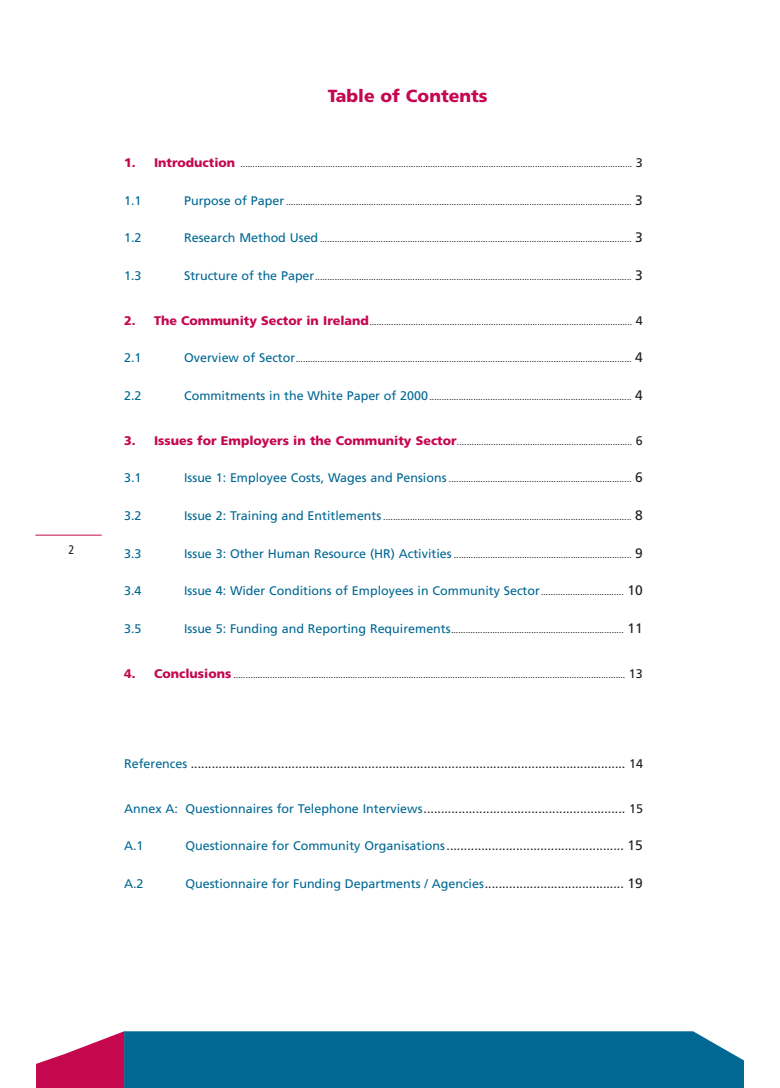
<style>
.page{position:relative;width:780px;height:1088px;background:#fff}
.page>*{position:absolute;margin:0;border:0;box-sizing:border-box;transform-origin:0 0}
.t1{font:900 17.5px "Frutiger";color:#c50750}
.t2{font:12.5px "Frutiger";color:#231f20}
.t3{font:12.5px "Frutiger";color:#006893}
.t4{font:condensed 12.5px "Frutiger";color:#231f20}
.t5{font:8.75px "Frutiger";color:#231f20}
.s1{font-weight:900;font-size:12.5px;color:#c50750}
.s2{font-size:12.5px}
.s3{font-size:12.5px;color:#006893}
.s4{font-size:13.75px}
.s5{font-size:8.75px;color:#231f20}
.s6{font-size:13.75px;color:#231f20}
.s7{color:#006893}
.s8{color:#231f20}
</style>
<div class="page">
<hr style="left:35px;top:535px;width:67px;height:1px;background:#c50750">
<div style="left:124px;top:1031px;width:620px;height:57px;background:#006893"></div>
<svg style="left:36px;top:1031px;width:88px;height:57px"></svg>
<h2 class="t4" style="left:68px;top:544px;width:7px">2</h2>
<h1 class="t1" style="left:328px;top:89px;width:161px">Table of Contents</h1>
<p class="t5" style="left:124px;top:161px;width:520px"><span class="s1">1. Introduction</span> ................................................................................................................................................................. <span class="s2">3</span></p>
<h2 class="t3" style="left:124px;top:196px;width:19px">1.1</h2>
<p class="t5" style="left:184px;top:198px;width:460px"><span class="s3">Purpose of Paper</span> .............................................................................................................................................. <span class="s4">3</span></p>
<h2 class="t3" style="left:124px;top:233px;width:19px">1.2</h2>
<p class="t5" style="left:184px;top:236px;width:460px"><span class="s3">Research Method Used</span> ................................................................................................................................ <span class="s4">3</span></p>
<h2 class="t3" style="left:124px;top:271px;width:19px">1.3</h2>
<p class="t5" style="left:184px;top:273px;width:460px"><span class="s3">Structure of the Paper</span>.................................................................................................................................. <span class="s4">3</span></p>
<p class="t5" style="left:124px;top:318px;width:520px"><span class="s1">2. The Community Sector in Ireland</span>............................................................................................................ <span class="s2">4</span></p>
<h2 class="t3" style="left:124px;top:353px;width:19px">2.1</h2>
<p class="t5" style="left:184px;top:356px;width:460px"><span class="s3">Overview of Sector</span>.......................................................................................................................................... <span class="s4">4</span></p>
<h2 class="t3" style="left:124px;top:391px;width:19px">2.2</h2>
<p class="t5" style="left:184px;top:393px;width:460px"><span class="s3">Commitments in the White Paper of 2000</span> ................................................................................... <span class="s4">4</span></p>
<p class="t5" style="left:124px;top:438px;width:520px"><span class="s1">3. Issues for Employers in the Community Sector</span>........................................................................ <span class="s2">6</span></p>
<h2 class="t3" style="left:124px;top:473px;width:19px">3.1</h2>
<p class="t5" style="left:184px;top:476px;width:460px"><span class="s3">Issue 1: Employee Costs, Wages and Pensions</span> ........................................................................... <span class="s4">6</span></p>
<h2 class="t3" style="left:124px;top:511px;width:19px">3.2</h2>
<p class="t5" style="left:184px;top:513px;width:460px"><span class="s3">Issue 2: Training and Entitlements</span> ...................................................................................................... <span class="s4">8</span></p>
<h2 class="t3" style="left:124px;top:548px;width:19px">3.3</h2>
<p class="t5" style="left:184px;top:551px;width:460px"><span class="s3">Issue 3: Other Human Resource (HR) Activities</span> ......................................................................... <span class="s4">9</span></p>
<h2 class="t3" style="left:124px;top:586px;width:19px">3.4</h2>
<h2 class="t3" style="left:184px;top:586px;width:460px">Issue 4: Wider Conditions of Employees in Community Sector<span class="s5">..................................</span> <span class="s6">10</span></h2>
<h2 class="t3" style="left:124px;top:623px;width:19px">3.5</h2>
<p class="t5" style="left:184px;top:626px;width:460px"><span class="s3">Issue 5: Funding and Reporting Requirements</span>....................................................................... <span class="s4">11</span></p>
<p class="t5" style="left:124px;top:671px;width:520px"><span class="s1">4. Conclusions</span> ................................................................................................................................................................. <span class="s2">13</span></p>
<h2 class="t2" style="left:124px;top:758px;width:520px"><span class="s7">References</span> ............................................................................................................................. 14</h2>
<h2 class="t2" style="left:124px;top:803px;width:520px"><span class="s7">Annex A: Questionnaires for Telephone Interviews</span>.......................................................... 15</h2>
<h2 class="t3" style="left:124px;top:841px;width:21px">A.1</h2>
<h2 class="t2" style="left:185px;top:841px;width:459px"><span class="s7">Questionnaire for Community Organisations</span>................................................... <span class="s4">15</span></h2>
<h2 class="t3" style="left:124px;top:878px;width:21px">A.2</h2>
<h2 class="t3" style="left:185px;top:878px;width:459px">Questionnaire for Funding Departments / Agencies<span class="s8">........................................</span> <span class="s6">19</span></h2>
</div>
